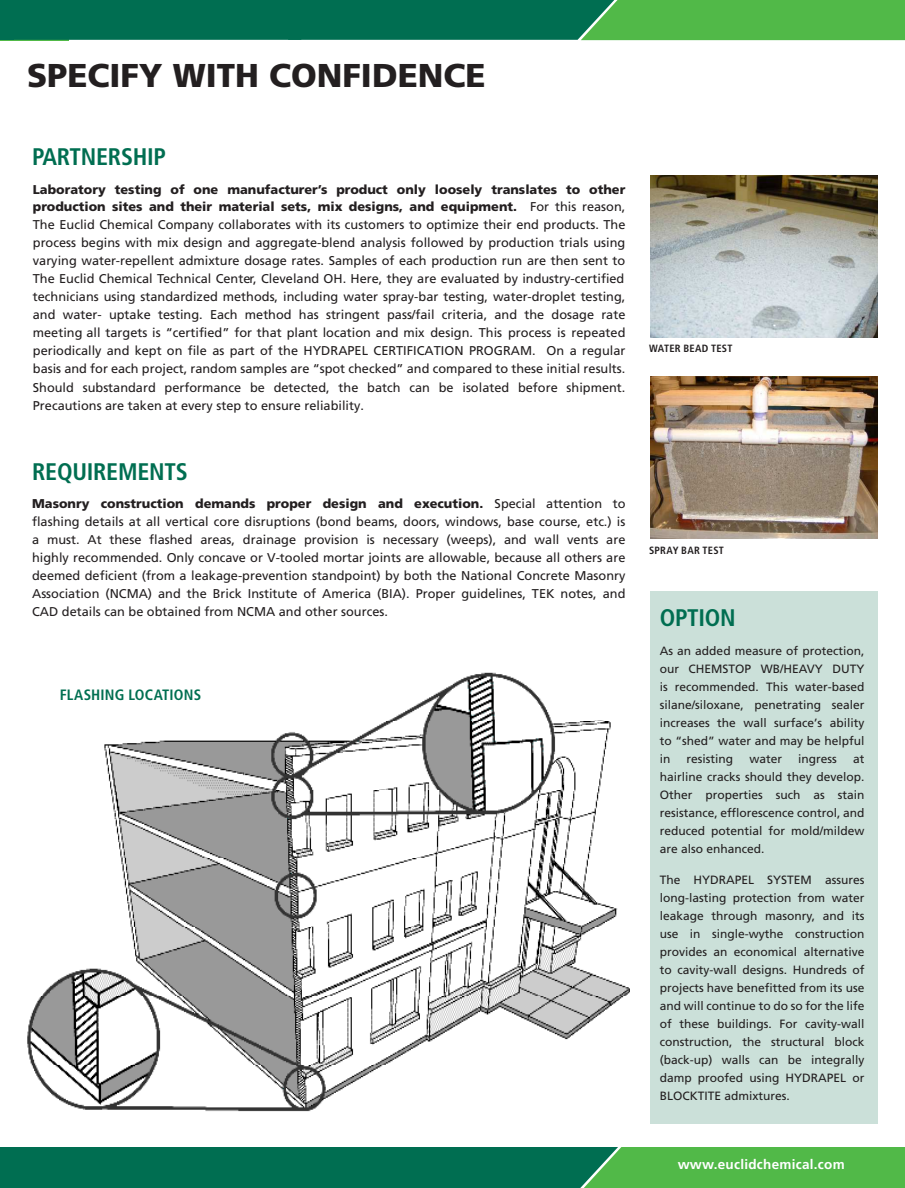
<style>
.page{position:relative;width:905px;height:1188px;background:#fff}
.page>*{position:absolute;margin:0;border:0;box-sizing:border-box;transform-origin:0 0}
.t1{font:900 33px "Frutiger LT Std";color:#231f20}
.t2{font:700 condensed 24px "Frutiger LT Std";letter-spacing:-.01em;color:#006e51}
.t3{font:700 condensed 15px "Frutiger LT Std";letter-spacing:.01em;color:#006f51}
.t4{font:700 13.5px "Frutiger LT Std";letter-spacing:.02em;color:#fff}
.t5{font:12.75px/18px "Frutiger LT Std";color:#231f20;text-align:justify}
.t6{font:12px/18px "Frutiger LT Std";color:#231f20;text-align:justify}
.t7{font:700 condensed 10.5px "Frutiger LT Std";letter-spacing:.02em;color:#231f20}
.s1{font-weight:900}
</style>
<div class="page">
<svg style="left:0;top:1147px;width:855px;height:41px;background:#18844f"></svg>
<div style="left:855px;top:1147px;width:49px;height:41px;background:#51b948"></div>
<div style="left:0;top:0;width:13px;height:40px;background:#006e51"></div>
<svg style="left:13px;top:0;width:891px;height:40px;background:#1d884f"></svg>
<img style="left:650px;top:376px;width:227px;height:162px">
<img style="left:650px;top:175px;width:228px;height:162px">
<img style="left:27px;top:672px;width:603px;height:440px">
<div style="left:650px;top:591px;width:227px;height:533px;background:#cbe0d9"></div>
<h1 class="t1" style="left:27px;top:62px;width:460px">SPECIFY WITH CONFIDENCE</h1>
<h2 class="t2" style="left:32px;top:148px;width:135px">PARTNERSHIP</h2>
<p class="t5" style="left:33px;top:181px;width:594px"><span class="s1">Laboratory testing of one manufacturer’s product only loosely translates to other production sites and their material sets, mix designs, and equipment.</span> For this reason, The Euclid Chemical Company collaborates with its customers to optimize their end products. The process begins with mix design and aggregate-blend analysis followed by production trials using varying water-repellent admixture dosage rates. Samples of each production run are then sent to The Euclid Chemical Technical Center, Cleveland OH. Here, they are evaluated by industry-certiied technicians using standardized methods, including water spray-bar testing, water-droplet testing, and water- uptake testing. Each method has stringent pass/fail criteria, and the dosage rate meeting all targets is “certified” for that plant location and mix design. This process is repeated periodically and kept on file as part of the HYDRAPEL CERTIFICATION PROGRAM. On a regular basis and for each project, random samples are “spot checked” and compared to these initial results.<br>Should substandard performance be detected, the batch can be isolated before shipment.<br>Precautions are taken at every step to ensure reliability.</p>
<h2 class="t2" style="left:32px;top:463px;width:157px">REQUIREMENTS</h2>
<p class="t5" style="left:32px;top:496px;width:595px"><span class="s1">Masonry construction demands proper design and execution.</span> Special attention to flashing details at all vertical core disruptions (bond beams, doors, windows, base course, etc.) is a must. At these flashed areas, drainage provision is necessary (weeps), and wall vents are highly recommended. Only concave or V-tooled mortar joints are allowable, because all others are deemed deficient (from a leakage-prevention standpoint) by both the National Concrete Masonry Association (NCMA) and the Brick Institute of America (BIA). Proper guidelines, TEK notes, and CAD details can be obtained from NCMA and other sources.</p>
<p class="t3" style="left:60px;top:689px;width:143px">FLASHING LOCATIONS</p>
<p class="t7" style="left:649px;top:345px;width:85px">WATER BEAD TEST</p>
<p class="t7" style="left:649px;top:546px;width:76px">SPRAY BAR TEST</p>
<h2 class="t2" style="left:659px;top:609px;width:78px">OPTION</h2>
<p class="t6" style="left:659px;top:643px;width:206px">As an added measure of protection, our CHEMSTOP WB/HEAVY DUTY is recommended. This water-based silane/siloxane, penetrating sealer increases the wall surface’s ability to “shed” water and may be helpful in</p>
<p class="t6" style="left:686px;top:751px;width:48px">resisting</p>
<p class="t6" style="left:749px;top:751px;width:34px">water</p>
<p class="t6" style="left:798px;top:751px;width:40px">ingress</p>
<p class="t6" style="left:659px;top:751px;width:206px;text-indent:193px">at hairline cracks should they develop.<br>Other properties such as stain resistance, eflorescence control, and reduced potential for mold/mildew are also enhanced.</p>
<p class="t6" style="left:659px;top:872px;width:206px">The HYDRAPEL SYSTEM assures long-lasting protection from water leakage through masonry, and its use in single-wythe construction provides an economical alternative to cavity-wall designs. Hundreds of projects have beneitted from its use and will continue to do so for the life of these buildings. For cavity-wall construction, the structural block (back-up) walls can be integrally damp proofed using HYDRAPEL or BLOCKTITE admixtures.</p>
<p class="t4" style="left:677px;top:1159px;width:168px">www.euclidchemical.com</p>
</div>
